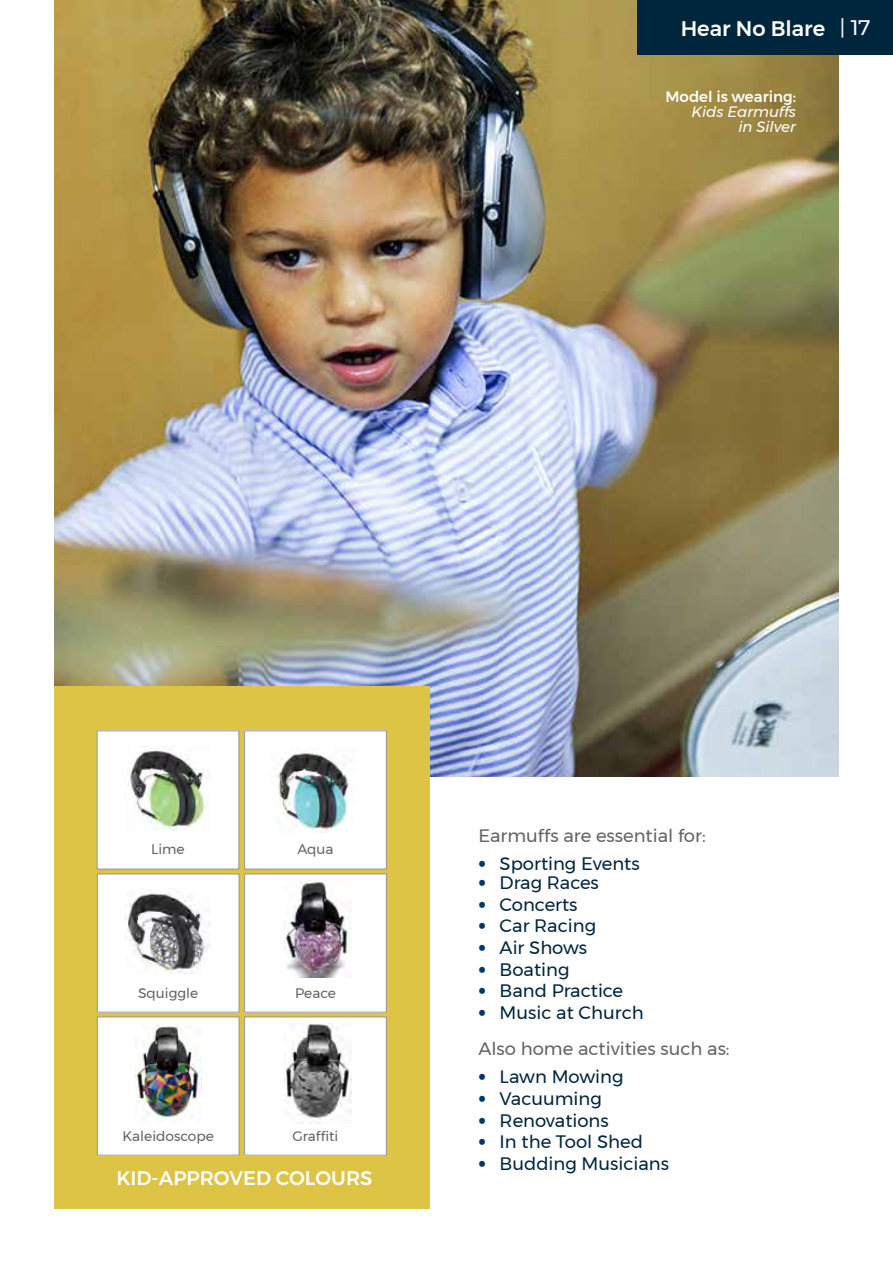
<style>
.page{position:relative;width:893px;height:1263px;background:#fff}
.page>*{position:absolute;margin:0;border:0;box-sizing:border-box;transform-origin:0 0}
.t1{font:500 21px "Montserrat";color:#fff}
.t2{font:21px "Montserrat";color:#fff}
.t3{font:500 19.5px "Montserrat";color:#fff}
.t4{font:18px "Montserrat";color:#00263e}
.t5{font:18px/36.5px "Montserrat";color:#636466}
.t6{font:italic 15px/15px "Montserrat";color:#fff;text-align:right}
.t7{font:500 15px "Montserrat";color:#fff}
.t8{font:13.8px "Montserrat";color:#636466}
.s1{font-weight:700;font-size:22.5px;color:#003764}
.s2{color:#00263e}
</style>
<div class="page">
<img style="left:54px;top:0;width:785px;height:776px">
<div style="left:54px;top:687px;width:375px;height:522px;background:#ddc445"></div>
<div style="left:245px;top:731px;width:141px;height:138px;background:#fff"></div>
<img style="left:276px;top:753px;width:76px;height:79px">
<div style="left:244px;top:731px;width:143px;height:138px;border:1px solid #939598"></div>
<div style="left:245px;top:874px;width:141px;height:138px;background:#fff"></div>
<img style="left:284px;top:880px;width:68px;height:98px">
<div style="left:244px;top:874px;width:143px;height:138px;border:1px solid #939598"></div>
<div style="left:97px;top:874px;width:142px;height:138px;background:#fff"></div>
<img style="left:127px;top:890px;width:84px;height:84px">
<div style="left:97px;top:874px;width:142px;height:138px;border:1px solid #939598"></div>
<div style="left:97px;top:1017px;width:142px;height:138px;background:#fff"></div>
<img style="left:135px;top:1025px;width:66px;height:95px">
<div style="left:97px;top:1017px;width:142px;height:138px;border:1px solid #939598"></div>
<div style="left:97px;top:731px;width:142px;height:138px;background:#fff"></div>
<img style="left:128px;top:746px;width:78px;height:85px">
<div style="left:97px;top:731px;width:142px;height:138px;border:1px solid #939598"></div>
<div style="left:638px;top:0;width:255px;height:55px;background:#00263e"></div>
<div style="left:245px;top:1017px;width:141px;height:138px;background:#fff"></div>
<img style="left:284px;top:1023px;width:68px;height:100px">
<div style="left:244px;top:1017px;width:143px;height:138px;border:1px solid #939598"></div>
<p class="t1" style="left:681px;top:12px;width:146px">Hear No Blare</p>
<p class="t2" style="left:840px;top:12px;width:32px">| 17</p>
<p class="t7" style="left:665px;top:85px;width:132px">Model is wearing:</p>
<p class="t6" style="left:691px;top:104px;width:106px">Kids Earmuffs in Silver</p>
<p class="t8" style="left:151px;top:839px;width:35px">Lime</p>
<p class="t8" style="left:297px;top:839px;width:37px">Aqua</p>
<p class="t8" style="left:138px;top:982px;width:62px">Squiggle</p>
<p class="t8" style="left:295px;top:982px;width:42px">Peace</p>
<p class="t8" style="left:123px;top:1125px;width:93px">Kaleidoscope</p>
<p class="t8" style="left:293px;top:1125px;width:47px">Graffiti</p>
<p class="t3" style="left:116px;top:1163px;width:257px">KID-APPROVED COLOURS</p>
<p class="t5" style="left:478px;top:817px;width:229px">Earmuffs are essential for:</p>
<p class="t4" style="left:478px;top:849px;width:163px"><span class="s1">•</span> Sporting Events</p>
<p class="t4" style="left:478px;top:869px;width:122px"><span class="s1">•</span> Drag Races</p>
<p class="t4" style="left:478px;top:890px;width:101px"><span class="s1">•</span> Concerts</p>
<p class="t4" style="left:478px;top:912px;width:119px"><span class="s1">•</span> Car Racing</p>
<p class="t4" style="left:478px;top:934px;width:110px"><span class="s1">•</span> Air Shows</p>
<p class="t4" style="left:478px;top:955px;width:93px"><span class="s1">•</span> Boating</p>
<p class="t4" style="left:478px;top:977px;width:146px"><span class="s1">•</span> Band Practice</p>
<p class="t5" style="left:478px;top:994px;width:253px"><span class="s1">•</span> <span class="s2">Music at Church<br></span>Also home activities such as:</p>
<p class="t4" style="left:478px;top:1063px;width:147px"><span class="s1">•</span> Lawn Mowing</p>
<p class="t4" style="left:478px;top:1085px;width:125px"><span class="s1">•</span> Vacuuming</p>
<p class="t4" style="left:478px;top:1106px;width:132px"><span class="s1">•</span> Renovations</p>
<p class="t4" style="left:478px;top:1128px;width:166px"><span class="s1">•</span> In the Tool Shed</p>
<p class="t4" style="left:478px;top:1150px;width:192px"><span class="s1">•</span> Budding Musicians</p>
</div>
